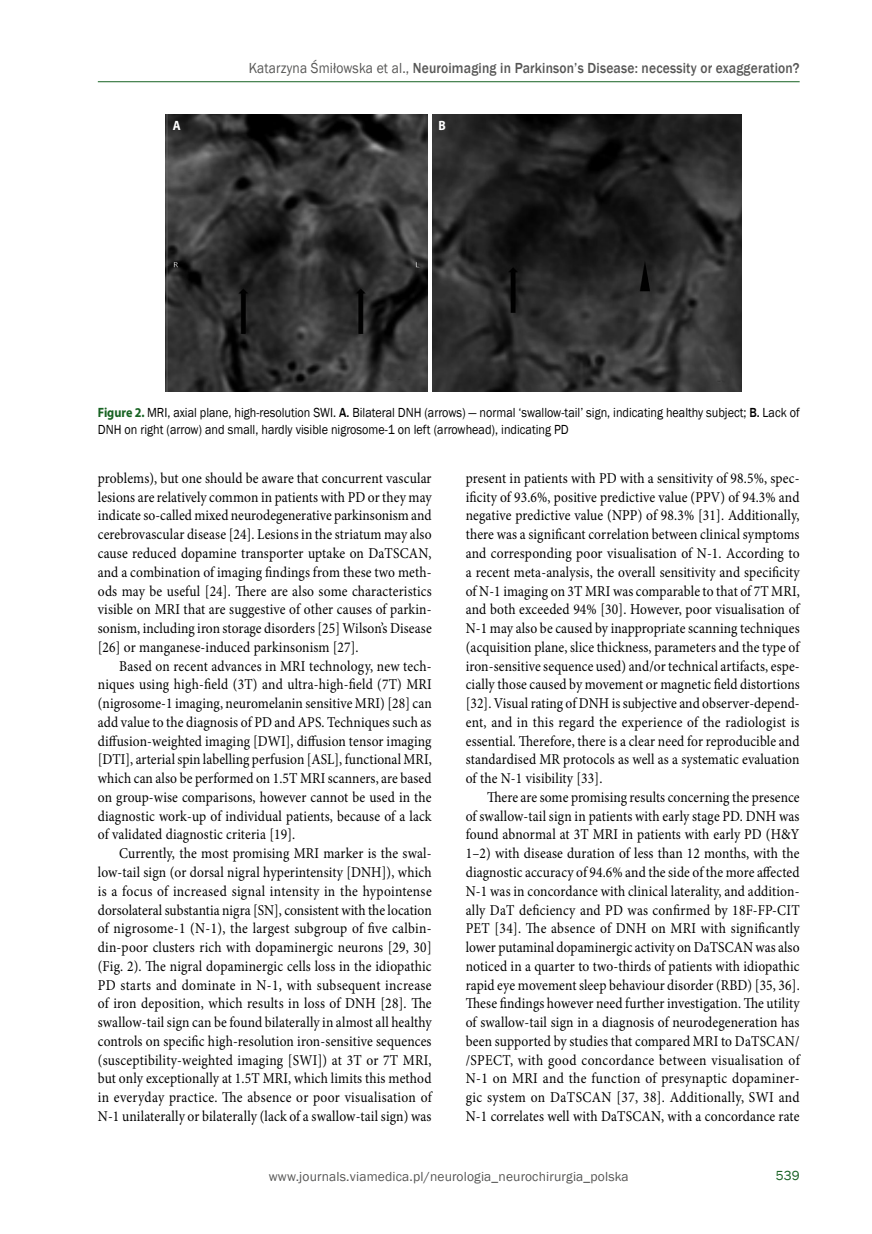
<style>
.page{position:relative;width:872px;height:1234px;background:#fff}
.page>*{position:absolute;margin:0;border:0;box-sizing:border-box;transform-origin:0 0}
.t1{font:15px/18.8px "Minion Pro";letter-spacing:.01em;color:#000;text-align:justify;scale:.9 1}
.t2{font:500 15px "Franklin Gothic";letter-spacing:.01em;color:#575756;scale:.9 1}
.t3{font:13.5px/17.2px "Franklin Gothic";color:#000;scale:.9 1}
.t4{font:13.5px "Franklin Gothic";letter-spacing:.01em;color:#575756}
.t5{font:13.5px "Franklin Gothic";color:#176222}
.t6{font:700 13.5px "Myriad Pro";color:#fff;scale:.9 1}
.s1{font-weight:400}
.s2{font-family:"Myriad Pro";font-weight:700;color:#176222}
.s3{font-weight:500}
</style>
<div class="page">
<hr style="left:98px;top:81px;width:701px;height:1px;background:#176222">
<img style="left:166px;top:114px;width:261px;height:277px">
<img style="left:433px;top:114px;width:308px;height:277px">
<p class="t2" style="left:249px;top:59px;width:613px"><span class="s1">Katarzyna Śmiłowska et al.,</span> Neuroimaging in Parkinson’s Disease: necessity or exaggeration?</p>
<p class="t6" style="left:173px;top:118px;width:10px">A</p>
<p class="t6" style="left:438px;top:118px;width:10px">B</p>
<p class="t3" style="left:98px;top:403px;width:781px"><span class="s2">Figure 2.</span> MRI, axial plane, high-resolution SWI. <span class="s3">A.</span> Bilateral DNH (arrows) — normal ‘swallow-tail’ sign, indicating healthy subject; <span class="s3">B.</span> Lack of<br>DNH on right (arrow) and small, hardly visible nigrosome-1 on left (arrowhead), indicating PD</p>
<p class="t1" style="left:98px;top:469px;width:372px">problems), but one should be aware that concurrent vascular lesions are relatively common in patients with PD or they may indicate so-called mixed neurodegenerative parkinsonism and cerebrovascular disease [24]. Lesions in the striatum may also cause reduced dopamine transporter uptake on DaTSCAN, and a combination of imaging findings from these two meth&shy;ods may be useful [24]. There are also some characteristics visible on MRI that are suggestive of other causes of parkin&shy;sonism, including iron storage disorders [25] Wilson’s Disease [26] or manganese-induced parkinsonism [27].</p>
<p class="t1" style="left:98px;top:656px;width:372px;text-indent:21px">Based on recent advances in MRI technology, new tech&shy;niques using high-field (3T) and ultra-high-field (7T) MRI (nigrosome-1 imaging, neuromelanin sensitive MRI) [28] can add value to the diagnosis of PD and APS. Techniques such as diffusion-weighted imaging [DWI], diffusion tensor imaging [DTI], arterial spin labelling perfusion [ASL], functional MRI, which can also be performed on 1.5T MRI scanners, are based on group-wise comparisons, however cannot be used in the diagnostic work-up of individual patients, because of a lack of validated diagnostic criteria [19].</p>
<p class="t1" style="left:98px;top:844px;width:372px;text-indent:21px">Currently, the most promising MRI marker is the swal&shy;low-tail sign (or dorsal nigral hyperintensity [DNH]), which is a focus of increased signal intensity in the hypointense dorsolateral substantia nigra [SN], consistent with the location of nigrosome-1 (N-1), the largest subgroup of five calbin&shy;din-poor clusters rich with dopaminergic neurons [29, 30] (Fig. 2). The nigral dopaminergic cells loss in the idiopathic PD starts and dominate in N-1, with subsequent increase of iron deposition, which results in loss of DNH [28]. The swallow-tail sign can be found bilaterally in almost all healthy controls on specific high-resolution iron-sensitive sequences (susceptibility-weighted imaging [SWI]) at 3T or 7T MRI, but only exceptionally at 1.5T MRI, which limits this method in everyday practice. The absence or poor visualisation of N-1 unilaterally or bilaterally (lack of a swallow-tail sign) was</p>
<p class="t1" style="left:466px;top:469px;width:373px">present in patients with PD with a sensitivity of 98.5%, spec&shy;ificity of 93.6%, positive predictive value (PPV) of 94.3% and negative predictive value (NPP) of 98.3% [31]. Additionally, there was a significant correlation between clinical symptoms and corresponding poor visualisation of N-1. According to a recent meta-analysis, the overall sensitivity and specificity of N-1 imaging on 3T MRI was comparable to that of 7T MRI, and both exceeded 94% [30]. However, poor visualisation of N-1 may also be caused by inappropriate scanning techniques (acquisition plane, slice thickness, parameters and the type of iron-sensitive sequence used) and/or technical artifacts, espe&shy;cially those caused by movement or magnetic field distortions [32]. Visual rating of DNH is subjective and observer-depend&shy;ent, and in this regard the experience of the radiologist is essential. Therefore, there is a clear need for reproducible and standardised MR protocols as well as a systematic evaluation of the N-1 visibility [33].</p>
<p class="t1" style="left:466px;top:787px;width:372px;text-indent:21px">There are some promising results concerning the presence of swallow-tail sign in patients with early stage PD. DNH was found abnormal at 3T MRI in patients with early PD (H&amp;Y 1–2) with disease duration of less than 12 months, with the diagnostic accuracy of 94.6% and the side of the more affected N-1 was in concordance with clinical laterality, and addition&shy;ally DaT deficiency and PD was confirmed by 18F-FP-CIT PET [34]. The absence of DNH on MRI with significantly lower putaminal dopaminergic activity on DaTSCAN was also noticed in a quarter to two-thirds of patients with idiopathic rapid eye movement sleep behaviour disorder (RBD) [35, 36].<br>These findings however need further investigation. The utility of swallow-tail sign in a diagnosis of neurodegeneration has been supported by studies that compared MRI to DaTSCAN/ /SPECT, with good concordance between visualisation of N-1 on MRI and the function of presynaptic dopaminer&shy;gic system on DaTSCAN [37, 38]. Additionally, SWI and N-1 correlates well with DaTSCAN, with a concordance rate</p>
<p class="t4" style="left:269px;top:1168px;width:361px">www.journals.viamedica.pl/neurologia_neurochirurgia_polska</p>
<p class="t5" style="left:776px;top:1166px;width:25px">539</p>
</div>
